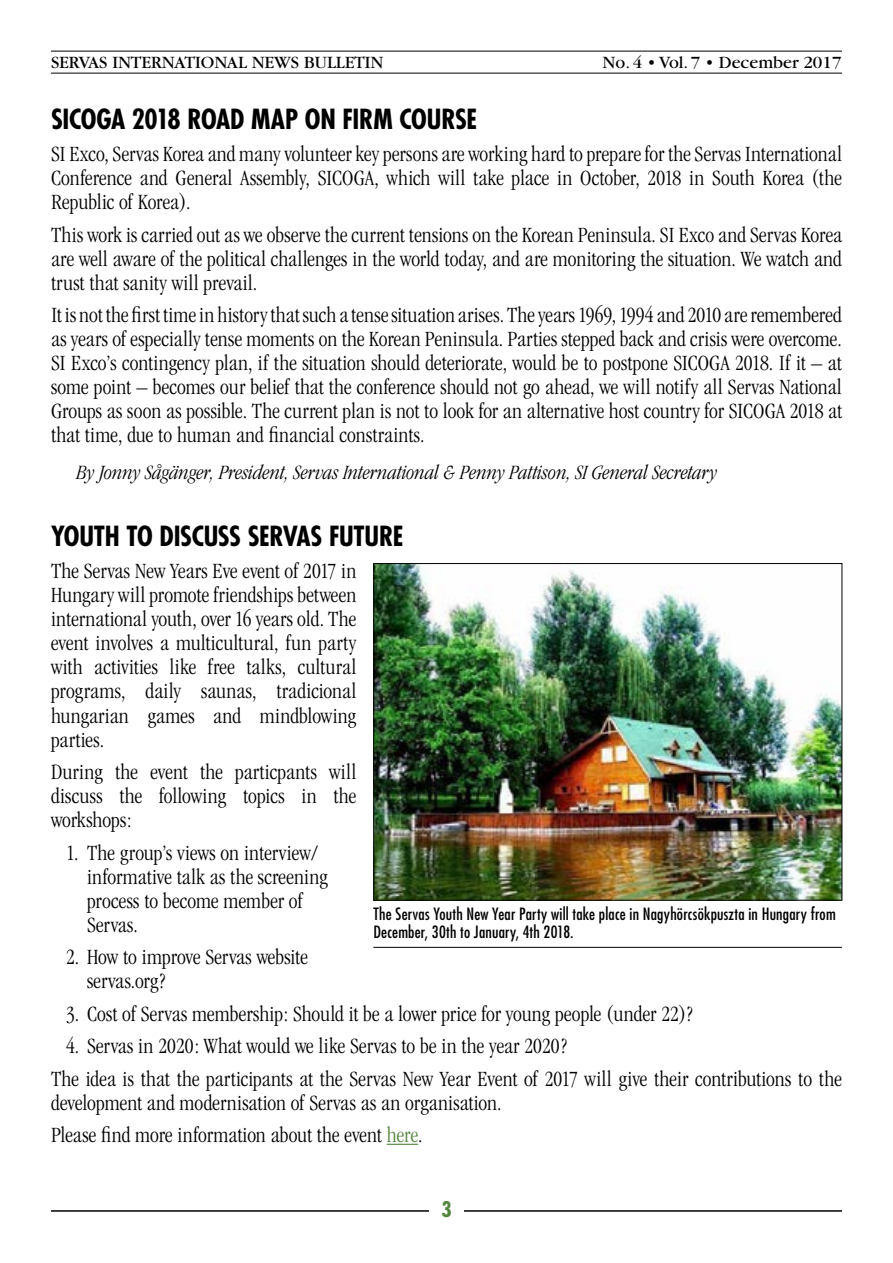
<style>
.page{position:relative;width:893px;height:1263px;background:#fff}
.page>*{position:absolute;margin:0;border:0;box-sizing:border-box;transform-origin:0 0}
.t1{font:700 condensed 27px "Futura Std";letter-spacing:-.015em;color:#000}
.t2{font:300 condensed 22.5px/24px "Garamond";letter-spacing:.005em;color:#000;text-align:justify}
.t3{font:italic 300 condensed 21px "Garamond";color:#000}
.t4{font:700 condensed 21px "Futura Std";color:#52853c}
.t5{font:18px "Garamond";color:#000}
.t6{font:condensed 16.5px/18px "Futura Std";letter-spacing:.015em;color:#000}
.s1{color:#52853d}
</style>
<div class="page">
<hr style="left:51px;top:1210px;width:791px;height:2px;background:#000">
<div style="left:429px;top:1199px;width:35px;height:27px;background:#fff"></div>
<hr style="left:51px;top:51px;width:791px;height:1px;background:#000">
<hr style="left:51px;top:73px;width:791px;height:1px;background:#000">
<hr style="left:387px;top:1144px;width:31px;height:1px;background:#52853d">
<img style="left:375px;top:565px;width:465px;height:333px">
<div style="left:373px;top:563px;width:469px;height:337px;border:1px solid #000"></div>
<hr style="left:373px;top:947px;width:469px;height:1px;background:#000">
<p class="t5" style="left:51px;top:53px;width:334px">SERVAS INTERNATIONAL NEWS BULLETIN</p>
<p class="t5" style="left:603px;top:53px;width:240px">No. 4 • Vol. 7 • December 2017</p>
<p class="t1" style="left:51px;top:102px;width:427px">SICOGA 2018 ROAD MAP ON FIRM COURSE</p>
<p class="t2" style="left:51px;top:142px;width:792px">SI Exco, Servas Korea and many volunteer key persons are working hard to prepare for the Servas International Conference and General Assembly, SICOGA, which will take place in October, 2018 in South Korea (the Republic of Korea).</p>
<p class="t2" style="left:51px;top:223px;width:792px">This work is carried out as we observe the current tensions on the Korean Peninsula. SI Exco and Servas Korea are well aware of the political challenges in the world today, and are monitoring the situation. We watch and trust that sanity will prevail.</p>
<p class="t2" style="left:51px;top:303px;width:792px">It is not the first time in history that such a tense situation arises. The years 1969, 1994 and 2010 are remembered as years of especially tense moments on the Korean Peninsula. Parties stepped back and crisis were overcome.<br>SI Exco’s contingency plan, if the situation should deteriorate, would be to postpone SICOGA 2018. If it – at some point – becomes our belief that the conference should not go ahead, we will notify all Servas National Groups as soon as possible. The current plan is not to look for an alternative host country for SICOGA 2018 at that time, due to human and financial constraints.</p>
<p class="t3" style="left:77px;top:461px;width:642px">By Jonny Sågänger, President, Servas International &amp; Penny Pattison, SI General Secretary</p>
<p class="t1" style="left:51px;top:519px;width:354px">YOUTH TO DISCUSS SERVAS FUTURE</p>
<p class="t2" style="left:51px;top:559px;width:307px">The Servas New Years Eve event of 2017 in Hungary will promote friendships between international youth, over 16 years old. The event involves a multicultural, fun party with activities like free talks, cultural programs, daily saunas, tradicional hungarian games and mindblowing parties.</p>
<p class="t2" style="left:51px;top:760px;width:307px">During the event the particpants will discuss the following topics in the workshops:</p>
<p class="t2" style="left:87px;top:840px;width:242px;text-align:left;text-indent:-21px">1. The group’s views on interview/ informative talk as the screening process to become member of<br>Servas.</p>
<p class="t2" style="left:87px;top:945px;width:223px;text-indent:-21px">2. How to improve Servas website servas.org?</p>
<p class="t2" style="left:66px;top:1001px;width:628px">3. Cost of Servas membership: Should it be a lower price for young people (under 22)?</p>
<p class="t2" style="left:51px;top:1030px;width:792px;line-height:32.5px;text-indent:15px">4. Servas in 2020: What would we like Servas to be in the year 2020?<br>The idea is that the participants at the Servas New Year Event of 2017 will give their contributions to the</p>
<p class="t2" style="left:51px;top:1086px;width:452px;line-height:32.5px">development and modernisation of Servas as an organisation.<br>Please find more information about the event <span class="s1">here</span>.</p>
<p class="t6" style="left:373px;top:905px;width:464px">The Servas Youth New Year Party will take place in Nagyhörcsökpuszta in Hungary from<br>December, 30th to January, 4th 2018.</p>
<p class="t4" style="left:442px;top:1196px;width:12px">3</p>
</div>
